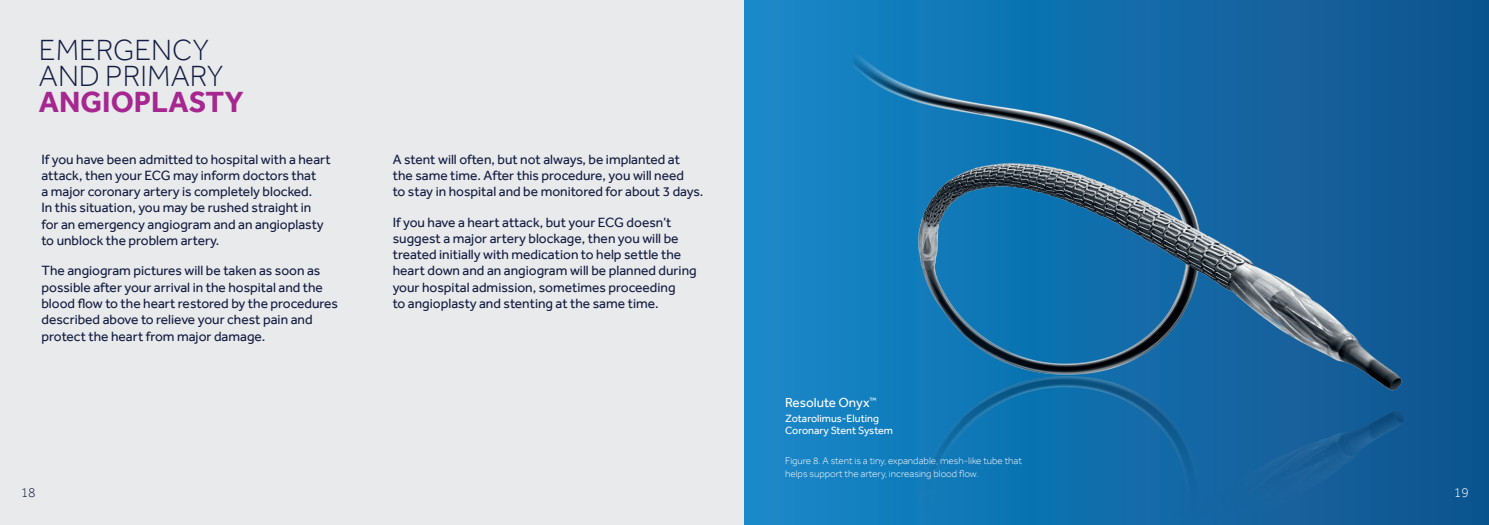
<style>
.page{position:relative;width:1489px;height:525px;background:#fff}
.page>*{position:absolute;margin:0;border:0;box-sizing:border-box;transform-origin:0 0}
.t1{font:300 30px/26.1px "Effra";color:#131c42}
.t2{font:700 30px "Effra";color:#a62790}
.t3{font:13.75px/16.2px "Effra";color:#131c42}
.t4{font:300 13.75px "Effra";color:#131c42}
.t5{font:300 13.75px "Effra";color:#fff}
.t6{font:13.5px "Effra";color:#fff}
.t7{font:10.75px/12.6px "Effra";color:#fff}
.t8{font:300 10px/12.5px "Effra";color:#fff}
</style>
<div class="page">
<div style="left:0;top:0;width:744px;height:524px;background:#e9eaeb"></div>
<div style="left:744px;top:0;width:744px;height:524px;background:linear-gradient(to right,#1488c9,#0f538d)"></div>
<img style="left:853px;top:32px;width:577px;height:484px">
<h1 class="t1" style="left:39px;top:37px;width:186px">EMERGENCY<br>AND PRIMARY</h1>
<h1 class="t2" style="left:39px;top:84px;width:206px">ANGIOPLASTY</h1>
<p class="t3" style="left:41px;top:151px;width:291px">If you have been admitted to hospital with a heart attack, then your ECG may inform doctors that<br>a major coronary artery is completely blocked.<br>In this situation, you may be rushed straight in for an emergency angiogram and an angioplasty to unblock the problem artery.</p>
<p class="t3" style="left:41px;top:262px;width:298px">The angiogram pictures will be taken as soon as possible after your arrival in the hospital and the blood flow to the heart restored by the procedures described above to relieve your chest pain and protect the heart from major damage.</p>
<p class="t3" style="left:393px;top:151px;width:312px">A stent will often, but not always, be implanted at the same time. After this procedure, you will need<br>to stay in hospital and be monitored for about 3 days.</p>
<p class="t3" style="left:393px;top:214px;width:305px">If you have a heart attack, but your ECG doesn’t suggest a major artery blockage, then you will be treated initially with medication to help settle the heart down and an angiogram will be planned during your hospital admission, sometimes proceeding<br>to angioplasty and stenting at the same time.</p>
<p class="t6" style="left:785px;top:394px;width:93px">Resolute Onyx<sup>™</sup></p>
<p class="t7" style="left:785px;top:411px;width:109px">Zotarolimus-Eluting<br>Coronary Stent System</p>
<p class="t8" style="left:785px;top:454px;width:238px">Figure 8. A stent is a tiny, expandable, mesh-like tube that helps support the artery, increasing blood flow.</p>
<p class="t4" style="left:21px;top:483px;width:16px">18</p>
<p class="t5" style="left:1453px;top:483px;width:16px">19</p>
</div>
